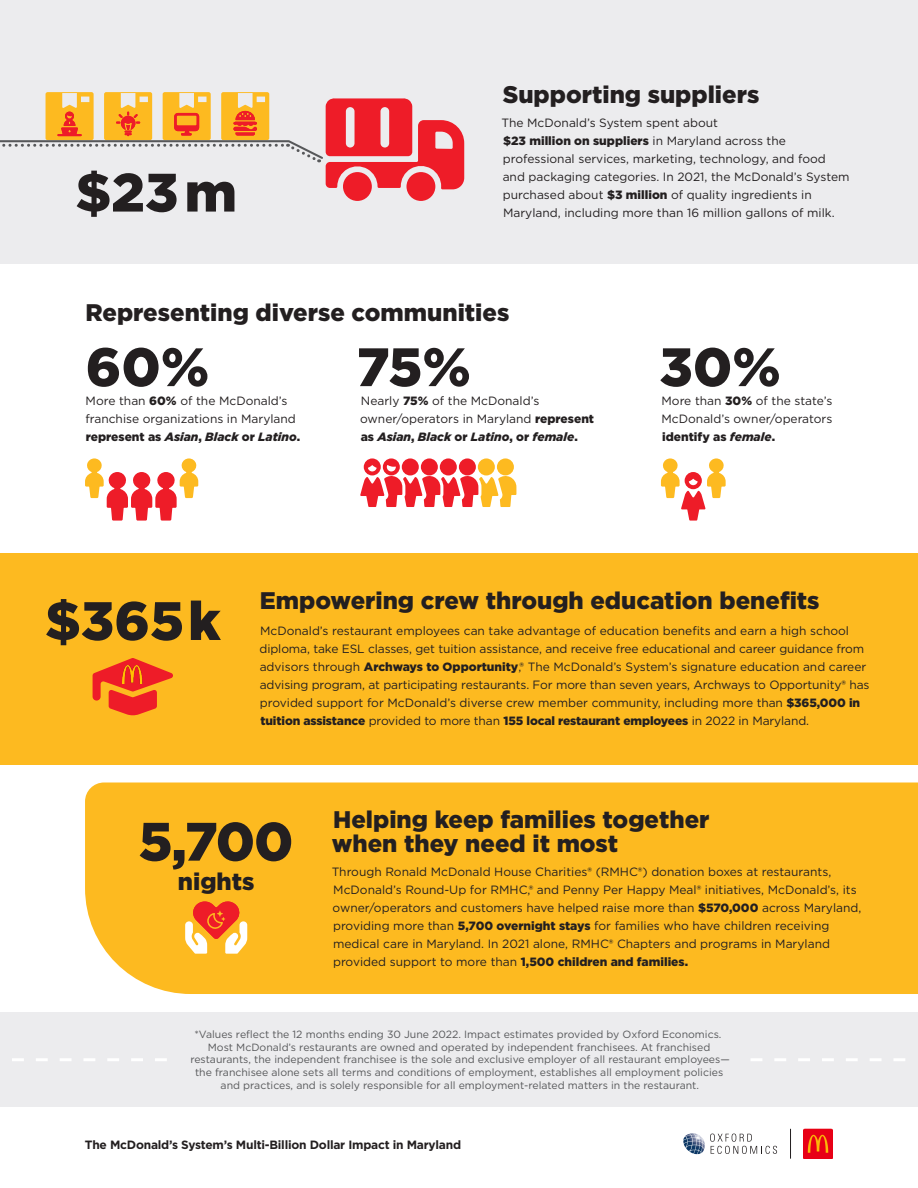
<style>
.page{position:relative;width:918px;height:1188px;background:#fff}
.page>*{position:absolute;margin:0;border:0;box-sizing:border-box;transform-origin:0 0}
.t1{font:900 54px "Gotham";color:#231f20}
.t2{font:900 24px/24px "Gotham";color:#231f20}
.t3{font:12px/18px "Gotham";color:#231f20}
.t4{font:700 12px "Gotham";letter-spacing:-.02em;color:#231f20}
.t5{font:10.5px/12.6px "Gotham";color:#57585a;text-align:center}
.s1{font-weight:900}
.s2{font-weight:900;font-style:italic}
.s3{font-weight:500}
</style>
<div class="page">
<div style="left:0;top:0;width:918px;height:263px;background:#ececee"></div>
<img style="left:803px;top:1129px;width:30px;height:30px">
<svg style="left:710px;top:1134px;width:67px;height:20px"></svg>
<img style="left:683px;top:1133px;width:22px;height:14px">
<hr style="left:790px;top:1129px;width:1px;height:30px;background:#231f20">
<div style="left:406px;top:172px;width:29px;height:29px;background:#ee1c28;border-radius:50%"></div>
<div style="left:343px;top:172px;width:29px;height:29px;background:#ee1c28;border-radius:50%"></div>
<svg style="left:0;top:92px;width:464px;height:97px"></svg>
<div style="left:0;top:553px;width:918px;height:212px;background:#fdba20"></div>
<svg style="left:93px;top:658px;width:80px;height:58px"></svg>
<img style="left:123px;top:666px;width:19px;height:17px">
<div style="left:85px;top:783px;width:833px;height:211px;background:#fdba20"></div>
<svg style="left:185px;top:900px;width:62px;height:54px"></svg>
<svg style="left:661px;top:458px;width:65px;height:63px"></svg>
<svg style="left:85px;top:458px;width:113px;height:63px"></svg>
<svg style="left:360px;top:458px;width:156px;height:49px"></svg>
<div style="left:497px;top:458px;width:17px;height:17px;background:#fdba20;border-radius:50%"></div>
<div style="left:0;top:1012px;width:918px;height:95px;background:#ececee"></div>
<svg style="left:12px;top:1058px;width:893px;height:3px"></svg>
<div style="left:178px;top:1031px;width:562px;height:58px;background:#ececee"></div>
<p class="t1" style="left:75px;top:155px;width:163px">$23 m</p>
<p class="t2" style="left:503px;top:83px;width:258px">Supporting suppliers</p>
<p class="t3" style="left:502px;top:114px;width:349px">The McDonald’s System spent about<br><span class="s1">$23 million on suppliers</span> in Maryland across the professional services, marketing, technology, and food and packaging categories. In 2021, the McDonald’s System purchased about <span class="s1">$3 million</span> of quality ingredients in Maryland, including more than 16 million gallons of milk.</p>
<p class="t2" style="left:85px;top:301px;width:425px">Representing diverse communities</p>
<p class="t1" style="left:86px;top:330px;width:125px">60%</p>
<p class="t3" style="left:85px;top:392px;width:216px">More than <span class="s1">60%</span> of the McDonald’s franchise organizations in Maryland <span class="s1">represent as</span> <span class="s2">Asian</span><span class="s1">,</span> <span class="s2">Black</span> <span class="s1">or</span> <span class="s2">Latino</span><span class="s1">.</span></p>
<p class="t1" style="left:357px;top:330px;width:116px">75%</p>
<p class="t3" style="left:360px;top:392px;width:235px">Nearly <span class="s1">75%</span> of the McDonald’s owner/operators in Maryland <span class="s1">represent as</span> <span class="s2">Asian</span><span class="s1">,</span> <span class="s2">Black</span> <span class="s1">or</span> <span class="s2">Latino</span><span class="s1">, or</span> <span class="s2">female</span><span class="s1">.</span></p>
<p class="t1" style="left:659px;top:330px;width:123px">30%</p>
<p class="t3" style="left:662px;top:392px;width:172px;text-align:justify">More than <span class="s1">30%</span> of the state’s McDonald’s owner/operators <span class="s1">identify as</span> <span class="s2">female</span><span class="s1">.</span></p>
<p class="t1" style="left:45px;top:584px;width:177px">$365 k</p>
<p class="t2" style="left:260px;top:588px;width:561px">Empowering crew through education benefits</p>
<p class="t3" style="left:260px;top:622px;width:611px">McDonald’s restaurant employees can take advantage of education benefits and earn a high school diploma, take ESL classes, get tuition assistance, and receive free educational and career guidance from advisors through <span class="s1">Archways to Opportunity</span>,<span class="s3">®</span> The McDonald’s System’s signature education and career advising program, at participating restaurants. For more than seven years, Archways to Opportunity<span class="s3">®</span> has provided support for McDonald’s diverse crew member community, including more than <span class="s1">$365,000 in tuition assistance</span> provided to more than <span class="s1">155 local restaurant employees</span> in 2022 in Maryland.</p>
<p class="t1" style="left:139px;top:804px;width:156px">5,700</p>
<p class="t2" style="left:178px;top:869px;width:78px">nights</p>
<p class="t2" style="left:332px;top:807px;width:379px">Helping keep families together when they need it most</p>
<p class="t3" style="left:332px;top:862px;width:531px">Through Ronald McDonald House Charities<span class="s3">®</span> (RMHC<span class="s3">®</span>) donation boxes at restaurants, McDonald’s Round-Up for RMHC,<span class="s3">®</span> and Penny Per Happy Meal<span class="s3">®</span> initiatives, McDonald’s, its owner/operators and customers have helped raise more than <span class="s1">$570,000</span> across Maryland, providing more than <span class="s1">5,700 overnight stays</span> for families who have children receiving medical care in Maryland. In 2021 alone, RMHC<span class="s3">®</span> Chapters and programs in Maryland provided support to more than <span class="s1">1,500 children and families.</span></p>
<p class="t5" style="left:194px;top:1028px;width:529px">*Values reflect the 12 months ending 30 June 2022. Impact estimates provided by Oxford Economics.</p>
<p class="t5" style="left:190px;top:1041px;width:541px">Most McDonald’s restaurants are owned and operated by independent franchisees. At franchised restaurants, the independent franchisee is the sole and exclusive employer of all restaurant employees— the franchisee alone sets all terms and conditions of employment, establishes all employment policies and practices, and is solely responsible for all employment-related matters in the restaurant.</p>
<p class="t4" style="left:85px;top:1136px;width:378px">The McDonald’s System’s Multi-Billion Dollar Impact in Maryland</p>
</div>
